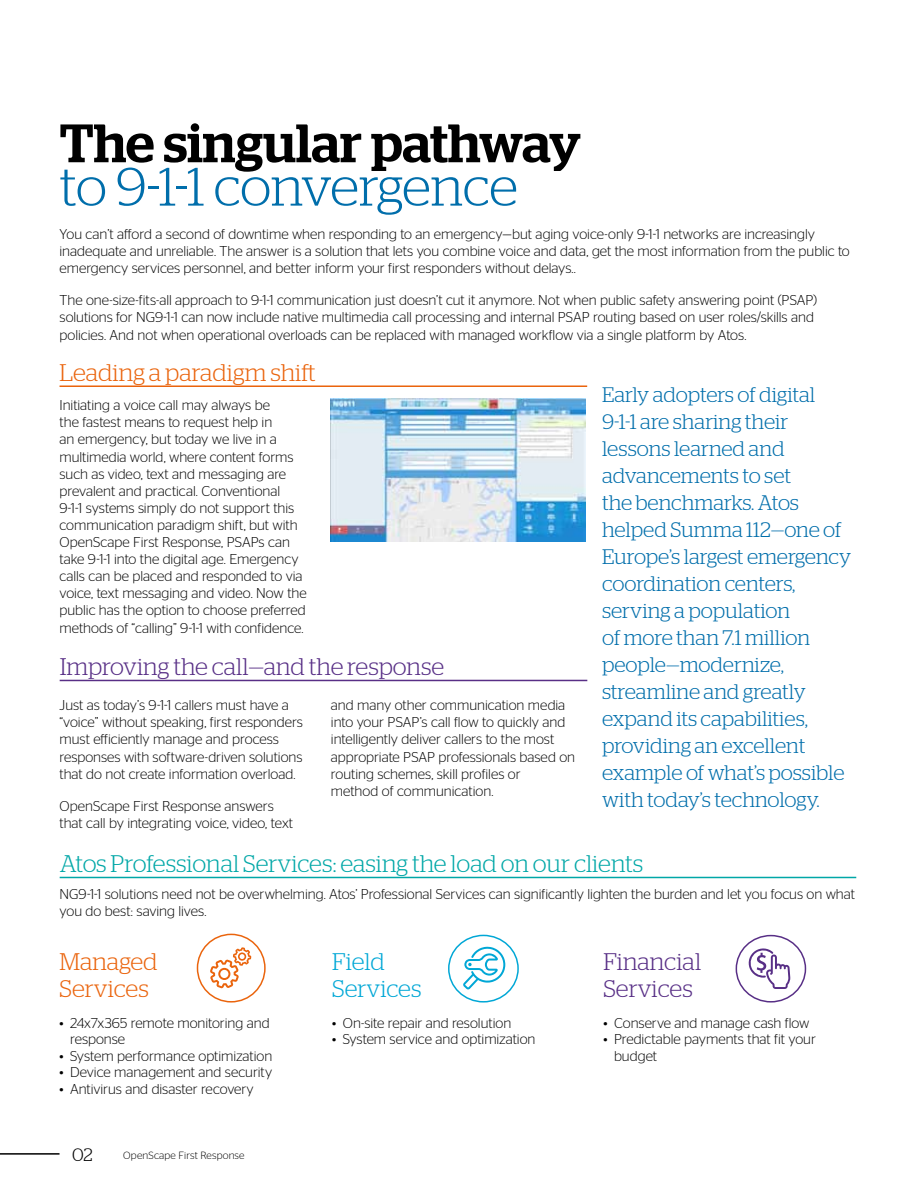
<style>
.page{position:relative;width:918px;height:1188px;background:#fff}
.page>*{position:absolute;margin:0;border:0;box-sizing:border-box;transform-origin:0 0}
.t1{font:500 54px "Stag";color:#000}
.t2{font:300 54px "Stag";letter-spacing:-.02em;color:#006eab}
.t3{font:300 24px "Stag";color:#00a7a7}
.t4{font:300 24px/27px "Stag";color:#582f86}
.t5{font:300 24px/27px "Stag";color:#ea640d}
.t6{font:300 24px/27px "Stag";color:#00a7d6}
.t7{font:300 21px/27px "Stag";letter-spacing:-.005em;color:#006eab}
.t8{font:300 18px "Stag";color:#000}
.t9{font:300 14.25px/17.1px "Stag Sans";color:#000}
.t10{font:300 10.5px "Stag Sans";letter-spacing:.015em;color:#000}
</style>
<div class="page">
<hr style="left:60px;top:877px;width:796px;height:1px;background:#00a7a7">
<hr style="left:60px;top:385px;width:527px;height:2px;background:#ea640d">
<hr style="left:60px;top:680px;width:527px;height:1px;background:#582f86">
<img style="left:331px;top:399px;width:255px;height:142px">
<svg style="left:210px;top:947px;width:41px;height:41px"></svg>
<div style="left:197px;top:934px;width:69px;height:69px;border:2px solid #ea640d;border-radius:50%"></div>
<div style="left:736px;top:935px;width:70px;height:68px;border:2px solid #582f86;border-radius:50%"></div>
<svg style="left:748px;top:948px;width:42px;height:41px"></svg>
<svg style="left:463px;top:947px;width:42px;height:42px"></svg>
<div style="left:448px;top:935px;width:71px;height:68px;border:2px solid #00a7d6;border-radius:50%"></div>
<hr style="left:0;top:1153px;width:60px;height:2px;background:#000">
<h1 class="t1" style="left:60px;top:111px;width:523px">The singular pathway</h1>
<h1 class="t2" style="left:60px;top:156px;width:460px">to 9-1-1 convergence</h1>
<p class="t9" style="left:60px;top:225px;width:792px">You can’t afford a second of downtime when responding to an emergency—but aging voice-only 9-1-1 networks are increasingly inadequate and unreliable. The answer is a solution that lets you combine voice and data, get the most information from the public to emergency services personnel, and better inform your first responders without delays..</p>
<p class="t9" style="left:60px;top:292px;width:759px">The one-size-fits-all approach to 9-1-1 communication just doesn’t cut it anymore. Not when public safety answering point (PSAP) solutions for NG9-1-1 can now include native multimedia call processing and internal PSAP routing based on user roles/skills and policies. And not when operational overloads can be replaced with managed workflow via a single platform by Atos.</p>
<h2 class="t5" style="left:60px;top:358px;width:257px">Leading a paradigm shift</h2>
<p class="t9" style="left:60px;top:397px;width:249px">Initiating a voice call may always be<br>the fastest means to request help in<br>an emergency, but today we live in a multimedia world, where content forms such as video, text and messaging are prevalent and practical. Conventional<br>9-1-1 systems simply do not support this communication paradigm shift, but with OpenScape First Response, PSAPs can take 9-1-1 into the digital age. Emergency calls can be placed and responded to via voice, text messaging and video. Now the public has the option to choose preferred methods of “calling” 9-1-1 with confidence.</p>
<h2 class="t4" style="left:60px;top:653px;width:386px">Improving the call—and the response</h2>
<p class="t9" style="left:60px;top:697px;width:245px">Just as today’s 9-1-1 callers must have a “voice” without speaking, first responders must efficiently manage and process responses with software-driven solutions that do not create information overload.</p>
<p class="t9" style="left:60px;top:797px;width:235px">OpenScape First Response answers that call by integrating voice, video, text</p>
<p class="t9" style="left:331px;top:697px;width:246px">and many other communication media into your PSAP’s call flow to quickly and intelligently deliver callers to the most appropriate PSAP professionals based on routing schemes, skill profiles or<br>method of communication.</p>
<p class="t7" style="left:602px;top:381px;width:251px">Early adopters of digital<br>9-1-1 are sharing their lessons learned and advancements to set<br>the benchmarks. Atos helped Summa 112—one of<br>Europe’s largest emergency coordination centers, serving a population<br>of more than 7.1 million people—modernize, streamline and greatly expand its capabilities, providing an excellent example of what’s possible with today’s technology.</p>
<h2 class="t3" style="left:60px;top:850px;width:585px">Atos Professional Services: easing the load on our clients</h2>
<p class="t9" style="left:60px;top:885px;width:797px">NG9-1-1 solutions need not be overwhelming. Atos’ Professional Services can significantly lighten the burden and let you focus on what you do best: saving lives.</p>
<h2 class="t5" style="left:60px;top:947px;width:100px">Managed<br>Services</h2>
<p class="t9" style="left:70px;top:1014px;width:201px;line-height:16.5px;text-indent:-11px">• 24x7x365 remote monitoring and response</p>
<p class="t9" style="left:60px;top:1047px;width:214px">• System performance optimization</p>
<p class="t9" style="left:60px;top:1064px;width:214px">• Device management and security</p>
<p class="t9" style="left:60px;top:1080px;width:196px">• Antivirus and disaster recovery</p>
<p class="t8" style="left:72px;top:1145px;width:22px">02</p>
<p class="t10" style="left:123px;top:1149px;width:123px">OpenScape First Response</p>
<h2 class="t6" style="left:332px;top:947px;width:91px">Field<br>Services</h2>
<p class="t9" style="left:332px;top:1014px;width:181px">• On-site repair and resolution</p>
<p class="t9" style="left:332px;top:1031px;width:205px">• System service and optimization</p>
<h2 class="t4" style="left:603px;top:947px;width:99px">Financial<br>Services</h2>
<p class="t9" style="left:603px;top:1014px;width:208px">• Conserve and manage cash flow</p>
<p class="t9" style="left:614px;top:1031px;width:203px;line-height:16.5px;text-indent:-11px">• Predictable payments that fit your budget</p>
</div>
